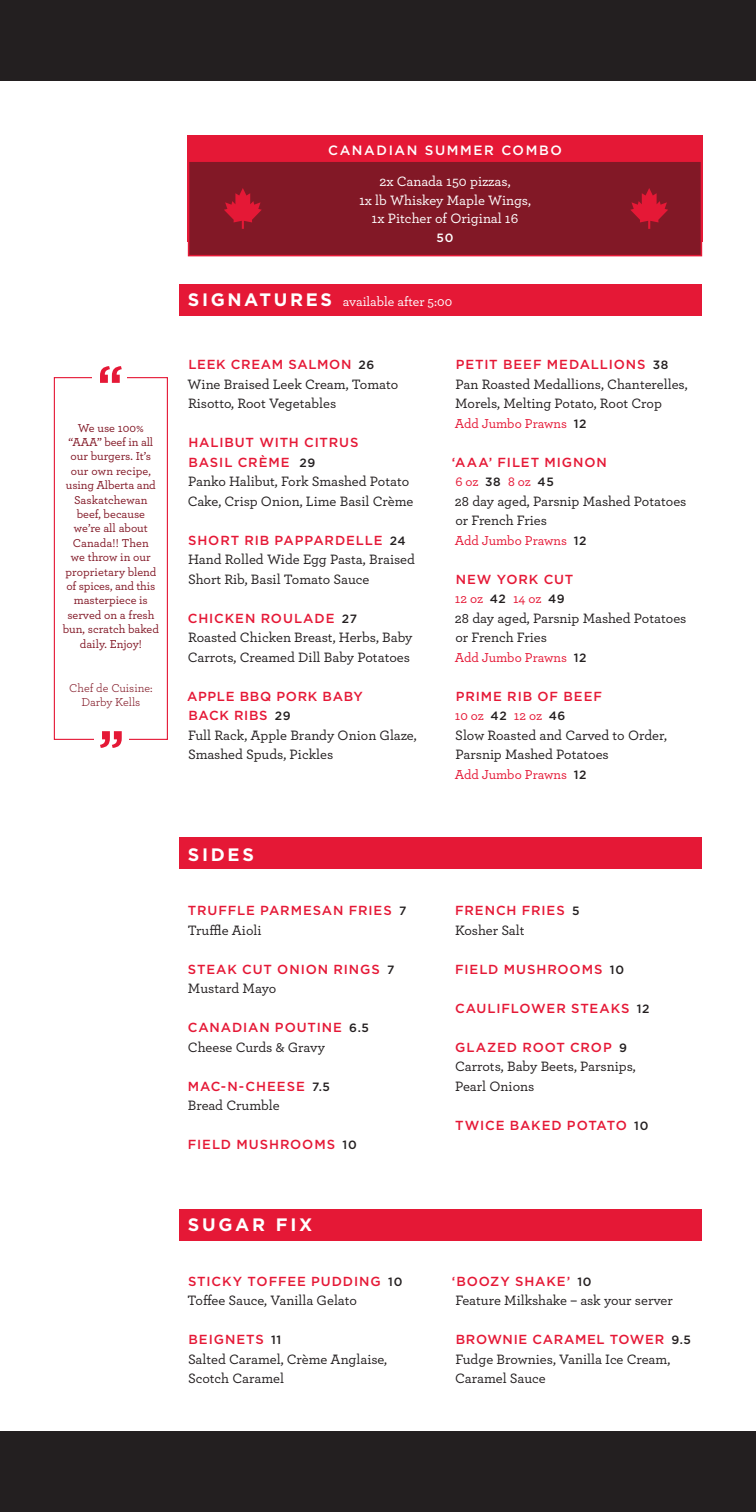
<style>
.page{position:relative;width:756px;height:1512px;background:#fff}
.page>*{position:absolute;margin:0;border:0;box-sizing:border-box;transform-origin:0 0}
.Headings{font:700 18px "Gotham";letter-spacing:.15em;color:#fff}
.copy_serif{font:500 14.25px/19.5px "Archer";color:#231f20}
.copy_serif_copy{font:500 14.25px "Archer";color:#fff}
.copy_serif-2{font:500 13.5px "Archer";letter-spacing:-.005em;color:#e51836}
.Menu_Item{font:500 13.5px "Archer";letter-spacing:-.01em;color:#e51836}
.Headings-2{font:500 13.5px "Archer";color:#fff}
.t1{font:500 13.5px "Gotham";letter-spacing:.12em;color:#fff}
.Menu_Item-2{font:500 13.2px/19.5px "Gotham";letter-spacing:.065em;color:#e51836}
.quote_call_out_copy{font:500 12px/14.4px "Archer";letter-spacing:-.005em;color:#821826;text-align:center}
.quote_call_out_copy-2{font:12px/14.4px "Archer";color:#821826;text-align:center}
.copy_serif_copy-2{font:500 12px "Gotham";color:#fff}
.s1{font-family:"Gotham";font-weight:700;font-size:18px}
.s2{font-size:12px;color:#231f20}
.s3{font-family:"Gotham";font-size:12px;color:#231f20}
</style>
<div class="page">
<div style="left:54px;top:377px;width:114px;height:363px;border:1px solid #e51836"></div>
<div style="left:179px;top:1209px;width:523px;height:32px;background:#e51836"></div>
<div style="left:179px;top:838px;width:523px;height:31px;background:#e51836"></div>
<div style="left:92px;top:359px;width:35px;height:33px;background:#fff"></div>
<div style="left:94px;top:723px;width:35px;height:33px;background:#fff"></div>
<div style="left:179px;top:284px;width:523px;height:31px;background:#e51836"></div>
<svg style="left:100px;top:366px;width:22px;height:17px"></svg>
<svg style="left:100px;top:731px;width:22px;height:17px"></svg>
<div style="left:188px;top:135px;width:514px;height:106px;background:#e51836"></div>
<div style="left:188px;top:160px;width:514px;height:96px;background:#821826;border:2px solid #e51836"></div>
<svg style="left:630px;top:188px;width:38px;height:41px"></svg>
<svg style="left:224px;top:188px;width:38px;height:41px"></svg>
<div style="left:0;top:0;width:756px;height:81px;background:#231f20"></div>
<div style="left:0;top:1431px;width:756px;height:81px;background:#231f20"></div>
<p class="quote_call_out_copy" style="left:63px;top:420px;width:98px">We use 100% “AAA” beef in all our burgers. It’s our own recipe, using Alberta and<br>Saskatchewan beef, because we’re all about<br>Canada!! Then<br>we throw in our proprietary blend of spices, and this masterpiece is served on a fresh bun, scratch baked daily. Enjoy!</p>
<p class="quote_call_out_copy-2" style="left:69px;top:680px;width:85px">Chef de Cuisine:<br>Darby Kells</p>
<p class="t1" style="left:328px;top:142px;width:235px">CANADIAN SUMMER COMBO</p>
<p class="copy_serif_copy" style="left:379px;top:171px;width:133px">2x Canada 150 pizzas,</p>
<p class="copy_serif_copy" style="left:359px;top:190px;width:173px">1x lb Whiskey Maple Wings,</p>
<p class="copy_serif_copy" style="left:372px;top:208px;width:148px">1x Pitcher of Original 16</p>
<p class="copy_serif_copy-2" style="left:437px;top:231px;width:18px">50</p>
<p class="Headings-2" style="left:188px;top:292px;width:266px"><span class="s1">SIGNATURES</span> available after 5:00</p>
<p class="Menu_Item-2" style="left:188px;top:354px;width:188px">LEEK CREAM SALMON <span class="s2">26</span></p>
<p class="copy_serif" style="left:188px;top:373px;width:212px">Wine Braised Leek Cream, Tomato<br>Risotto, Root Vegetables</p>
<p class="Menu_Item-2" style="left:188px;top:432px;width:172px">HALIBUT WITH CITRUS<br>BASIL CRÈME <span class="s2">29</span></p>
<p class="copy_serif" style="left:188px;top:471px;width:227px">Panko Halibut, Fork Smashed Potato<br>Cake, Crisp Onion, Lime Basil Crème</p>
<p class="Menu_Item-2" style="left:188px;top:530px;width:219px">SHORT RIB PAPPARDELLE <span class="s2">24</span></p>
<p class="copy_serif" style="left:188px;top:549px;width:228px">Hand Rolled Wide Egg Pasta, Braised<br>Short Rib, Basil Tomato Sauce</p>
<p class="Menu_Item-2" style="left:188px;top:608px;width:171px">CHICKEN ROULADE <span class="s2">27</span></p>
<p class="copy_serif" style="left:188px;top:627px;width:226px">Roasted Chicken Breast, Herbs, Baby<br>Carrots, Creamed Dill Baby Potatoes</p>
<p class="Menu_Item-2" style="left:187px;top:686px;width:177px">APPLE BBQ PORK BABY<br>BACK RIBS <span class="s2">29</span></p>
<p class="copy_serif" style="left:188px;top:724px;width:230px">Full Rack, Apple Brandy Onion Glaze,<br>Smashed Spuds, Pickles</p>
<p class="Headings" style="left:188px;top:844px;width:68px">SIDES</p>
<p class="Menu_Item-2" style="left:188px;top:900px;width:220px">TRUFFLE PARMESAN FRIES <span class="s2">7</span></p>
<p class="copy_serif" style="left:188px;top:919px;width:75px">Truffle Aioli</p>
<p class="Menu_Item-2" style="left:188px;top:959px;width:208px">STEAK CUT ONION RINGS <span class="s2">7</span></p>
<p class="copy_serif" style="left:188px;top:978px;width:90px">Mustard Mayo</p>
<p class="Menu_Item-2" style="left:188px;top:1017px;width:183px">CANADIAN POUTINE <span class="s2">6.5</span></p>
<p class="copy_serif" style="left:188px;top:1036px;width:139px">Cheese Curds &amp; Gravy</p>
<p class="Menu_Item-2" style="left:188px;top:1076px;width:144px">MAC-N-CHEESE <span class="s2">7.5</span></p>
<p class="copy_serif" style="left:188px;top:1095px;width:93px">Bread Crumble</p>
<p class="Menu_Item-2" style="left:188px;top:1134px;width:170px">FIELD MUSHROOMS <span class="s2">10</span></p>
<p class="Headings" style="left:188px;top:1214px;width:126px">SUGAR FIX</p>
<p class="Menu_Item-2" style="left:188px;top:1271px;width:216px">STICKY TOFFEE PUDDING <span class="s2">10</span></p>
<p class="copy_serif" style="left:188px;top:1290px;width:171px">Toffee Sauce, Vanilla Gelato</p>
<p class="Menu_Item-2" style="left:188px;top:1329px;width:94px">BEIGNETS <span class="s2">11</span></p>
<p class="copy_serif" style="left:188px;top:1348px;width:201px">Salted Caramel, Crème Anglaise,<br>Scotch Caramel</p>
<p class="Menu_Item-2" style="left:456px;top:354px;width:214px">PETIT BEEF MEDALLIONS <span class="s2">38</span></p>
<p class="copy_serif" style="left:455px;top:373px;width:234px">Pan Roasted Medallions, Chanterelles,<br>Morels, Melting Potato, Root Crop</p>
<p class="copy_serif-2" style="left:455px;top:413px;width:133px">Add Jumbo Prawns <span class="s3">12</span></p>
<p class="Menu_Item-2" style="left:452px;top:452px;width:157px">‘AAA’ FILET MIGNON</p>
<p class="Menu_Item" style="left:455px;top:472px;width:100px">6 oz <span class="s3">38</span> 8 oz <span class="s3">45</span></p>
<p class="copy_serif" style="left:455px;top:490px;width:233px">28 day aged, Parsnip Mashed Potatoes or French Fries</p>
<p class="copy_serif-2" style="left:455px;top:530px;width:133px">Add Jumbo Prawns <span class="s3">12</span></p>
<p class="Menu_Item-2" style="left:456px;top:569px;width:119px">NEW YORK CUT</p>
<p class="Menu_Item" style="left:455px;top:589px;width:111px">12 oz <span class="s3">42</span> 14 oz <span class="s3">49</span></p>
<p class="copy_serif" style="left:455px;top:607px;width:233px">28 day aged, Parsnip Mashed Potatoes or French Fries</p>
<p class="copy_serif-2" style="left:455px;top:647px;width:133px">Add Jumbo Prawns <span class="s3">12</span></p>
<p class="Menu_Item-2" style="left:456px;top:686px;width:148px">PRIME RIB OF BEEF</p>
<p class="Menu_Item" style="left:455px;top:706px;width:112px">10 oz <span class="s3">42</span> 12 oz <span class="s3">46</span></p>
<p class="copy_serif" style="left:455px;top:724px;width:213px">Slow Roasted and Carved to Order,<br>Parsnip Mashed Potatoes</p>
<p class="copy_serif-2" style="left:455px;top:764px;width:133px">Add Jumbo Prawns <span class="s3">12</span></p>
<p class="Menu_Item-2" style="left:455px;top:900px;width:126px">FRENCH FRIES <span class="s2">5</span></p>
<p class="copy_serif" style="left:455px;top:919px;width:71px">Kosher Salt</p>
<p class="Menu_Item-2" style="left:455px;top:959px;width:170px">FIELD MUSHROOMS <span class="s2">10</span></p>
<p class="Menu_Item-2" style="left:455px;top:998px;width:196px">CAULIFLOWER STEAKS <span class="s2">12</span></p>
<p class="Menu_Item-2" style="left:455px;top:1037px;width:173px">GLAZED ROOT CROP <span class="s2">9</span></p>
<p class="copy_serif" style="left:455px;top:1056px;width:182px">Carrots, Baby Beets, Parsnips,<br>Pearl Onions</p>
<p class="Menu_Item-2" style="left:455px;top:1115px;width:195px">TWICE BAKED POTATO <span class="s2">10</span></p>
<p class="Menu_Item-2" style="left:452px;top:1271px;width:141px">‘BOOZY SHAKE’ <span class="s2">10</span></p>
<p class="copy_serif" style="left:455px;top:1290px;width:219px">Feature Milkshake – ask your server</p>
<p class="Menu_Item-2" style="left:456px;top:1329px;width:237px">BROWNIE CARAMEL TOWER <span class="s2">9.5</span></p>
<p class="copy_serif" style="left:455px;top:1348px;width:217px">Fudge Brownies, Vanilla Ice Cream,<br>Caramel Sauce</p>
</div>
